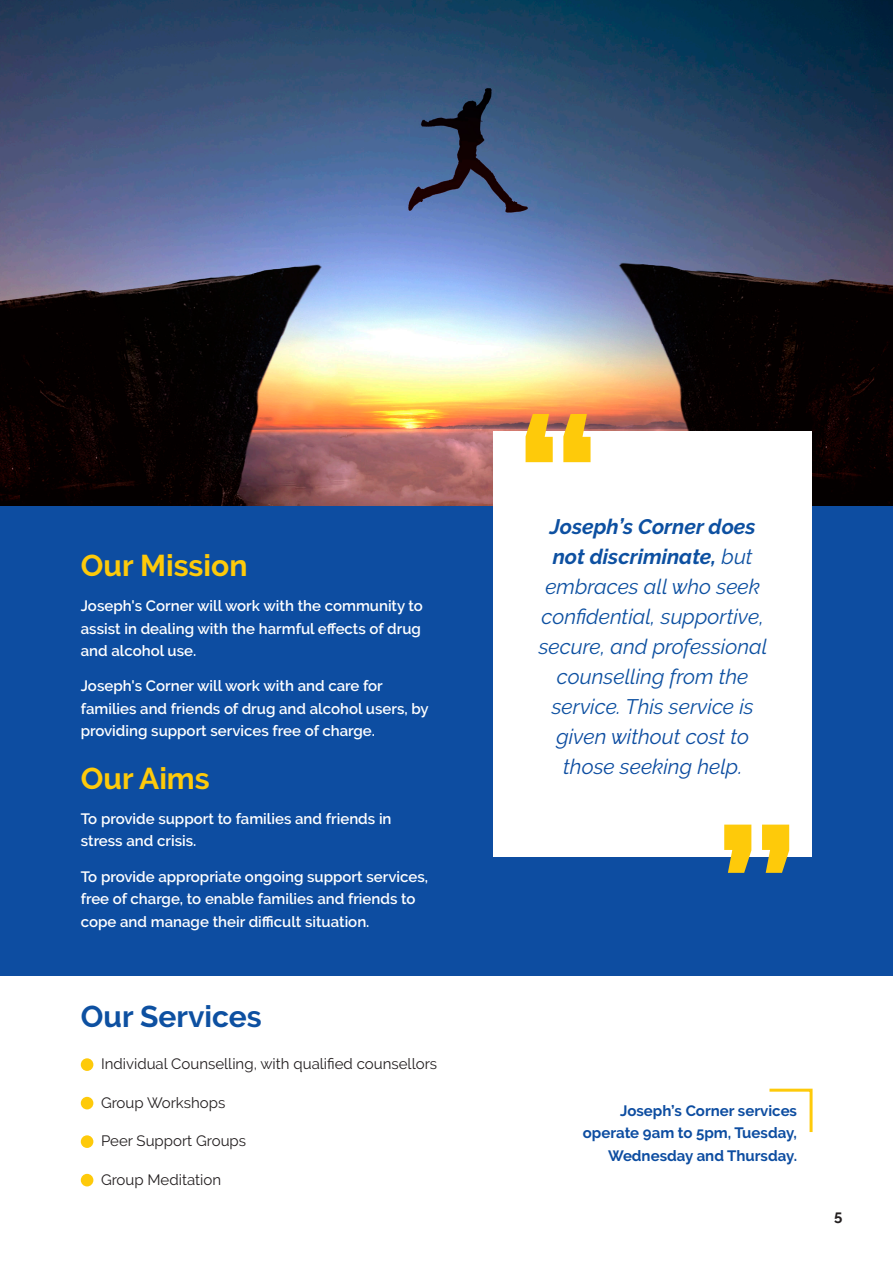
<style>
.page{position:relative;width:893px;height:1263px;background:#fff}
.page>*{position:absolute;margin:0;border:0;box-sizing:border-box;transform-origin:0 0}
.Heading_-_YELLOW{font:700 30px "Raleway";color:#feca0a}
.t1{font:700 30px "Raleway";color:#0d50a1}
.t2{font:italic 21px/30px "Raleway";color:#0d50a1;text-align:center}
.Body_Text_-_On_Colou{font:600 15px/22.5px "Raleway";color:#fff}
.t3{font:15px "Raleway";color:#231f20}
.t4{font:700 15px/22.5px "Raleway";color:#0d4da1;text-align:right}
.t5{font:700 15px "Raleway";color:#231f20}
.s1{font-weight:700}
.s2{color:#0d4da1}
</style>
<div class="page">
<img style="left:0;top:0;width:893px;height:506px">
<div style="left:0;top:506px;width:893px;height:470px;background:#0d4da1"></div>
<div style="left:493px;top:432px;width:319px;height:425px;background:#fff"></div>
<div style="left:81px;top:1058px;width:12px;height:13px;background:#feca0a;border-radius:50%"></div>
<div style="left:81px;top:1097px;width:12px;height:12px;background:#feca0a;border-radius:50%"></div>
<div style="left:81px;top:1135px;width:12px;height:13px;background:#feca0a;border-radius:50%"></div>
<div style="left:81px;top:1174px;width:12px;height:12px;background:#feca0a;border-radius:50%"></div>
<svg style="left:526px;top:414px;width:27px;height:48px"></svg>
<svg style="left:563px;top:414px;width:27px;height:48px"></svg>
<svg style="left:762px;top:825px;width:27px;height:48px"></svg>
<svg style="left:724px;top:825px;width:27px;height:48px"></svg>
<svg style="left:769px;top:1088px;width:44px;height:45px"></svg>
<p class="Heading_-_YELLOW" style="left:81px;top:548px;width:168px">Our Mission</p>
<p class="Body_Text_-_On_Colou" style="left:81px;top:595px;width:344px">Joseph's Corner will work with the community to assist in dealing with the harmful effects of drug and alcohol use.</p>
<p class="Body_Text_-_On_Colou" style="left:81px;top:675px;width:349px">Joseph's Corner will work with and care for families and friends of drug and alcohol users, by providing support services free of charge.</p>
<p class="Heading_-_YELLOW" style="left:81px;top:761px;width:131px">Our Aims</p>
<p class="Body_Text_-_On_Colou" style="left:81px;top:807px;width:312px">To provide support to families and friends in stress and crisis.</p>
<p class="Body_Text_-_On_Colou" style="left:81px;top:865px;width:349px">To provide appropriate ongoing support services, free of charge, to enable families and friends to cope and manage their difficult situation.</p>
<p class="t1" style="left:81px;top:999px;width:183px">Our Services</p>
<p class="t3" style="left:101px;top:1055px;width:338px">Individual Counselling, with qualified counsellors</p>
<p class="t3" style="left:101px;top:1094px;width:126px">Group Workshops</p>
<p class="t3" style="left:101px;top:1132px;width:147px">Peer Support Groups</p>
<p class="t3" style="left:101px;top:1171px;width:122px">Group Meditation</p>
<p class="t2" style="left:539px;top:512px;width:230px"><span class="s1">Joseph’s Corner does not discriminate,</span> but embraces all who seek confidential, supportive, secure, and professional counselling from the service. This service is <span class="s2">given without cost to those seeking help.</span></p>
<p class="t4" style="left:583px;top:1099px;width:216px">Joseph’s Corner services operate 9am to 5pm, Tuesday,<br>Wednesday and Thursday.</p>
<p class="t5" style="left:834px;top:1207px;width:10px">5</p>
</div>
